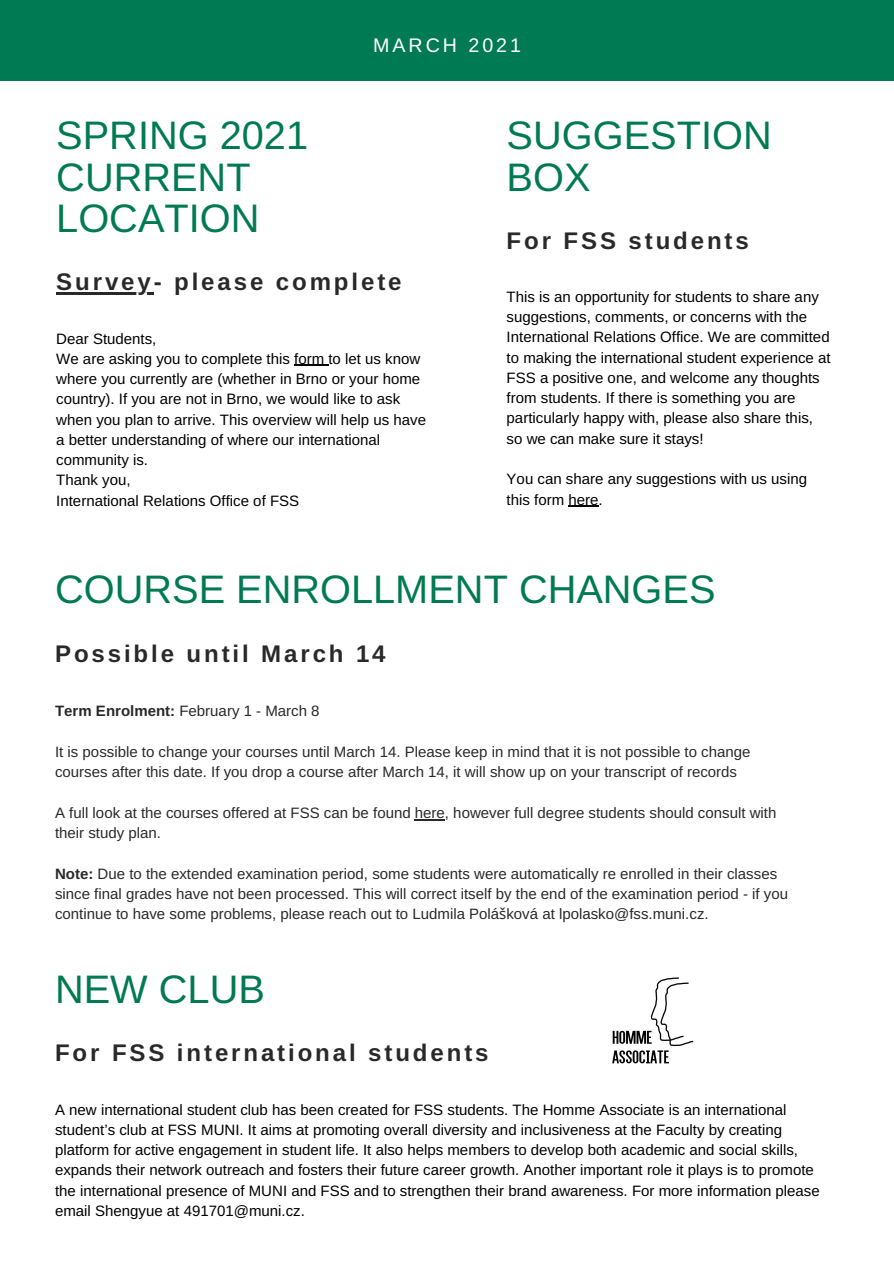
<style>
.page{position:relative;width:894px;height:1264px;background:#fff}
.page>*{position:absolute;margin:0;border:0;box-sizing:border-box;transform-origin:0 0}
.t1{font:39.75px/41.7px "Arimo";color:#007a53}
.t2{font:700 24px "Arimo";letter-spacing:.12em;color:#292929}
.t3{font:19.65px "Arimo";letter-spacing:.15em;color:#fff}
.t4{font:15px/20.2px "Arimo";color:#000}
.t5{font:15px/20.2px "Arimo";color:#292929}
.s1{font-weight:700}
.s2{font-family:"Noto Sans"}
</style>
<div class="page">
<div style="left:0;top:0;width:893px;height:81px;background:#007a53"></div>
<img style="left:612px;top:977px;width:82px;height:87px">
<hr style="left:568px;top:505px;width:30px;height:2px;background:#000">
<hr style="left:415px;top:819px;width:30px;height:1px;background:#292929">
<hr style="left:56px;top:293px;width:98px;height:2px;background:#292929">
<hr style="left:294px;top:365px;width:34px;height:1px;background:#000">
<p class="t3" style="left:373px;top:34px;width:149px">MARCH 2021</p>
<p class="t1" style="left:56px;top:114px;width:253px">SPRING 2021<br>CURRENT<br>LOCATION</p>
<p class="t2" style="left:56px;top:269px;width:347px">Survey- please complete</p>
<p class="t4" style="left:56px;top:328px;width:102px">Dear Students,</p>
<p class="t4" style="left:56px;top:348px;width:371px">We are asking you to complete this form to let us know where you currently are (whether in Brno or your home country). If you are not in Brno, we would like to ask when you plan to arrive. This overview will help us have a better understanding of where our international community is.</p>
<p class="t4" style="left:56px;top:470px;width:76px">Thank you,</p>
<p class="t4" style="left:56px;top:490px;width:244px">International Relations Office of FSS</p>
<p class="t1" style="left:506px;top:114px;width:266px">SUGGESTION<br>BOX</p>
<p class="t2" style="left:506px;top:227px;width:244px">For FSS students</p>
<p class="t4" style="left:506px;top:286px;width:325px">This is an opportunity for students to share any suggestions, comments, or concerns with the International Relations Office. We are committed to making the international student experience at FSS a positive one, and welcome any thoughts from students. If there is something you are particularly happy with, please also share this, so we can make sure it stays!</p>
<p class="t4" style="left:506px;top:469px;width:302px">You can share any suggestions with us using this form here.</p>
<p class="t1" style="left:55px;top:568px;width:661px">COURSE ENROLLMENT CHANGES</p>
<p class="t2" style="left:55px;top:640px;width:332px">Possible until March 14</p>
<p class="t5" style="left:55px;top:701px;width:266px"><span class="s1">Term Enrolment:</span> February 1 - March 8</p>
<p class="t5" style="left:55px;top:741px;width:696px">It is possible to change your courses until March 14. Please keep in mind that it is not possible to change courses after this date. If you drop a course after March 14, it will show up on your transcript of records</p>
<p class="t5" style="left:55px;top:802px;width:722px">A full look at the courses offered at FSS can be found here, however full degree students should consult with their study plan.</p>
<p class="t5" style="left:55px;top:863px;width:734px"><span class="s1">Note:</span> Due to the extended examination period, some students were automatically re enrolled in their classes since final grades have not been processed. This will correct itself by the end of the examination period - if you continue to have some problems, please reach out to Ludmila Polá<span class="s2">š</span>ková at lpolasko@fss.muni.cz.</p>
<p class="t1" style="left:55px;top:968px;width:211px">NEW CLUB</p>
<p class="t2" style="left:55px;top:1039px;width:435px">For FSS international students</p>
<p class="t4" style="left:55px;top:1099px;width:766px">A new international student club has been created for FSS students. The Homme Associate is an international student’s club at FSS MUNI. It aims at promoting overall diversity and inclusiveness at the Faculty by creating platform for active engagement in student life. It also helps members to develop both academic and social skills, expands their network outreach and fosters their future career growth. Another important role it plays is to promote the international presence of MUNI and FSS and to strengthen their brand awareness. For more information please email Shengyue at 491701@muni.cz.</p>
</div>
